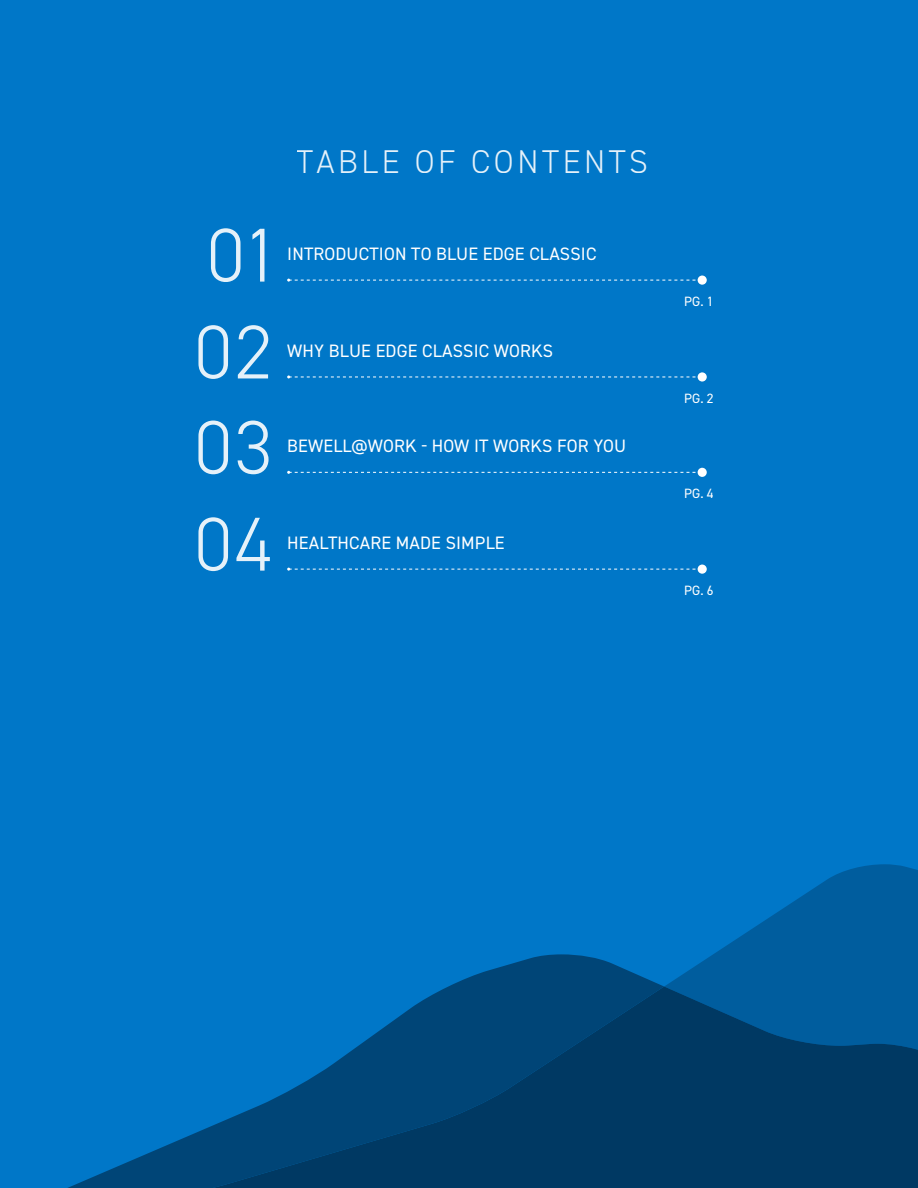
<style>
.page{position:relative;width:918px;height:1188px;background:#0077c8}
.page>*{position:absolute;margin:0;border:0;box-sizing:border-box;transform-origin:0 0}
.t1{font:300 76.65px/96.9px "DIN2014";letter-spacing:.03em;color:#fff}
.t2{font:300 33px "DIN2014";letter-spacing:.11em;color:#fff}
.t3{font:18px "DIN2014";letter-spacing:.01em;color:#fff}
.t4{font:13.5px "DIN2014";letter-spacing:.01em;color:#fff}
</style>
<div class="page">
<svg style="left:744px;top:864px;width:173px;height:70px;fill:#005d9e"></svg>
<svg style="left:68px;top:934px;width:849px;height:254px"></svg>
<hr style="left:917px;top:584px;width:1px;height:604px;background:#fff">
<svg style="left:287px;top:279px;width:411px;height:3px"></svg>
<div style="left:698px;top:276px;width:9px;height:9px;background:#fff;border-radius:50%"></div>
<svg style="left:287px;top:375px;width:411px;height:3px"></svg>
<div style="left:698px;top:372px;width:9px;height:10px;background:#fff;border-radius:50%"></div>
<svg style="left:287px;top:568px;width:411px;height:3px"></svg>
<div style="left:698px;top:565px;width:9px;height:9px;background:#fff;border-radius:50%"></div>
<svg style="left:287px;top:471px;width:411px;height:3px"></svg>
<div style="left:698px;top:468px;width:9px;height:9px;background:#fff;border-radius:50%"></div>
<h2 class="t2" style="left:297px;top:141px;width:353px">TABLE OF CONTENTS</h2>
<h1 class="t1" style="left:194px;top:207px;width:87px">01<br>02</h1>
<h1 class="t1" style="left:194px;top:399px;width:79px">03</h1>
<h1 class="t1" style="left:194px;top:496px;width:79px">04</h1>
<p class="t3" style="left:287px;top:243px;width:311px">INTRODUCTION TO BLUE EDGE CLASSIC</p>
<p class="t3" style="left:287px;top:340px;width:267px">WHY BLUE EDGE CLASSIC WORKS</p>
<p class="t3" style="left:287px;top:435px;width:340px">BEWELL@WORK - HOW IT WORKS FOR YOU</p>
<p class="t3" style="left:287px;top:532px;width:219px">HEALTHCARE MADE SIMPLE</p>
<p class="t4" style="left:684px;top:293px;width:31px">PG. 1</p>
<p class="t4" style="left:684px;top:390px;width:31px">PG. 2</p>
<p class="t4" style="left:684px;top:485px;width:31px">PG. 4</p>
<p class="t4" style="left:684px;top:582px;width:31px">PG. 6</p>
</div>
